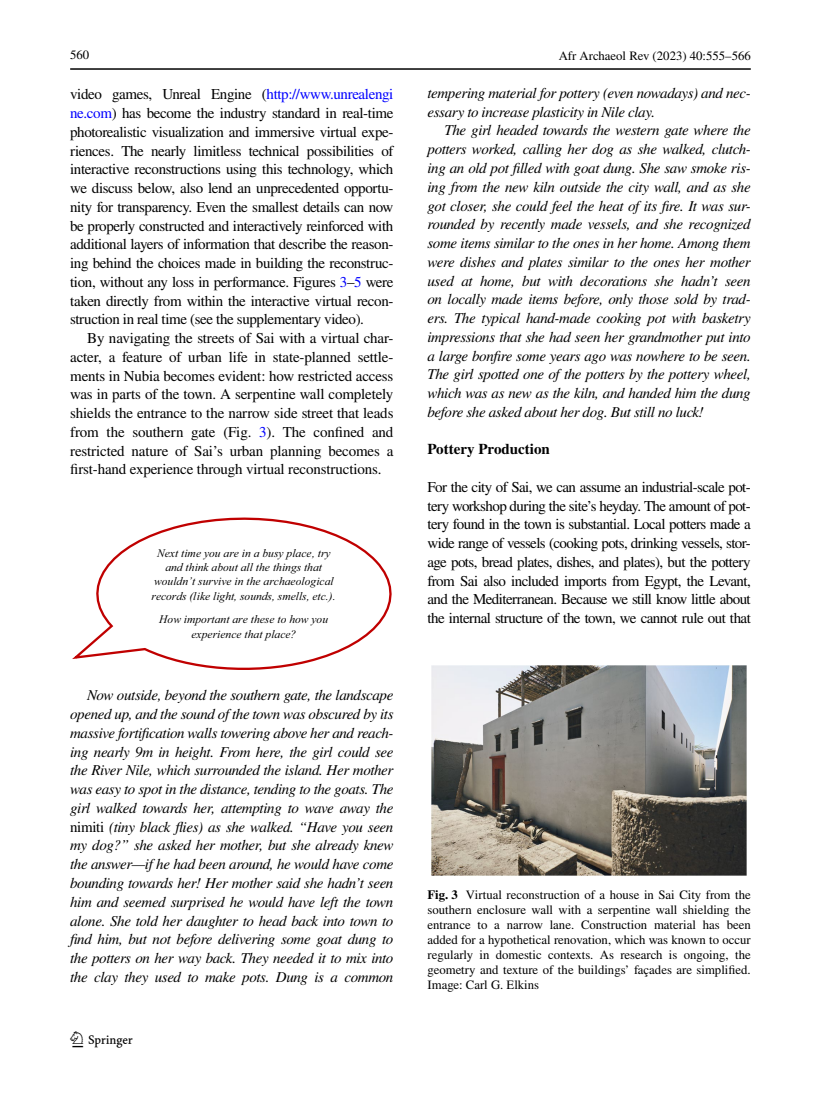
<style>
.page{position:relative;width:821px;height:1106px;background:#fff}
.page>*{position:absolute;margin:0;border:0;box-sizing:border-box;transform-origin:0 0}
.t1{font:22.5px "Springnew Regular 2";color:#000}
.t2{font:italic 15px/18.8px "STIX";letter-spacing:-.025em;color:#000;text-align:justify}
.t3{font:15px/18.8px "STIX";letter-spacing:-.025em;color:#000;text-align:justify}
.t4{font:700 15px "STIX";color:#000}
.t5{font:12.75px/15px "STIX";color:#000;text-align:justify}
.t6{font:11.55px/14.4px "Times New Roman PS Italic MT3";color:#000;text-align:center}
.s1{color:#00f}
.s2{font-style:normal}
.s3{font-weight:700}
</style>
<div class="page">
<hr style="left:70px;top:68px;width:680px;height:2px;background:#000">
<svg style="left:72px;top:517px;width:319px;height:153px"></svg>
<img style="left:432px;top:666px;width:314px;height:209px">
<p class="t5" style="left:70px;top:48px;width:21px">560</p>
<p class="t5" style="left:558px;top:49px;width:193px">Afr Archaeol Rev (2023) 40:555–566</p>
<p class="t3" style="left:70px;top:86px;width:325px">video games, Unreal Engine (<span class="s1">http://www.unrealengi ne.com</span>) has become the industry standard in real-time photorealistic visualization and immersive virtual expe&shy;riences. The nearly limitless technical possibilities of interactive reconstructions using this technology, which we discuss below, also lend an unprecedented opportu&shy;nity for transparency. Even the smallest details can now be properly constructed and interactively reinforced with additional layers of information that describe the reason&shy;ing behind the choices made in building the reconstruc&shy;tion, without any loss in performance. Figures <span class="s1">3</span>–<span class="s1">5</span> were taken directly from within the interactive virtual recon&shy;struction in real time (see the supplementary video).</p>
<p class="t3" style="left:70px;top:330px;width:325px;text-indent:17px">By navigating the streets of Sai with a virtual char&shy;acter, a feature of urban life in state-planned settle&shy;ments in Nubia becomes evident: how restricted access was in parts of the town. A serpentine wall completely shields the entrance to the narrow side street that leads from the southern gate (Fig. <span class="s1">3</span>). The confined and restricted nature of Sai’s urban planning becomes a first-hand experience through virtual reconstructions.</p>
<p class="t6" style="left:152px;top:545px;width:185px">Next time you are in a busy place, try and think about all the things that wouldn’t survive in the archaeological records (like light, sounds, smells, etc.).</p>
<p class="t6" style="left:159px;top:612px;width:170px">How important are these to how you experience that place?</p>
<p class="t2" style="left:70px;top:685px;width:325px;text-indent:17px">Now outside, beyond the southern gate, the landscape opened up, and the sound of the town was obscured by its massive fortification walls towering above her and reach&shy;ing nearly 9m in height. From here, the girl could see the River Nile, which surrounded the island. Her mother was easy to spot in the distance, tending to the goats. The girl walked towards her, attempting to wave away the <span class="s2">nimiti</span> (tiny black flies) as she walked. “Have you seen my dog?” she asked her mother, but she already knew the answer—if he had been around, he would have come bounding towards her! Her mother said she hadn’t seen him and seemed surprised he would have left the town alone. She told her daughter to head back into town to find him, but not before delivering some goat dung to the potters on her way back. They needed it to mix into the clay they used to make pots. Dung is a common</p>
<h1 class="t1" style="left:72px;top:1031px;width:62px">1 3</h1>
<p class="t2" style="left:427px;top:83px;width:325px">tempering material for pottery (even nowadays) and nec&shy;essary to increase plasticity in Nile clay.</p>
<p class="t2" style="left:427px;top:121px;width:325px;text-indent:17px">The girl headed towards the western gate where the potters worked, calling her dog as she walked, clutch&shy;ing an old pot filled with goat dung. She saw smoke ris&shy;ing from the new kiln outside the city wall, and as she got closer, she could feel the heat of its fire. It was sur&shy;rounded by recently made vessels, and she recognized some items similar to the ones in her home. Among them were dishes and plates similar to the ones her mother used at home, but with decorations she hadn’t seen on locally made items before, only those sold by trad&shy;ers. The typical hand-made cooking pot with basketry impressions that she had seen her grandmother put into a large bonfire some years ago was nowhere to be seen.<br>The girl spotted one of the potters by the pottery wheel, which was as new as the kiln, and handed him the dung before she asked about her dog. But still no luck!</p>
<p class="t4" style="left:427px;top:440px;width:124px">Pottery Production</p>
<p class="t3" style="left:427px;top:478px;width:325px">For the city of Sai, we can assume an industrial-scale pot&shy;tery workshop during the site’s heyday. The amount of pot&shy;tery found in the town is substantial. Local potters made a wide range of vessels (cooking pots, drinking vessels, stor&shy;age pots, bread plates, dishes, and plates), but the pottery from Sai also included imports from Egypt, the Levant, and the Mediterranean. Because we still know little about the internal structure of the town, we cannot rule out that</p>
<p class="t5" style="left:427px;top:888px;width:325px"><span class="s3">Fig. 3</span> Virtual reconstruction of a house in Sai City from the southern enclosure wall with a serpentine wall shielding the entrance to a narrow lane. Construction material has been added for a hypothetical renovation, which was known to occur regularly in domestic contexts. As research is ongoing, the geometry and texture of the buildings’ façades are simplified.<br>Image: Carl G. Elkins</p>
</div>
